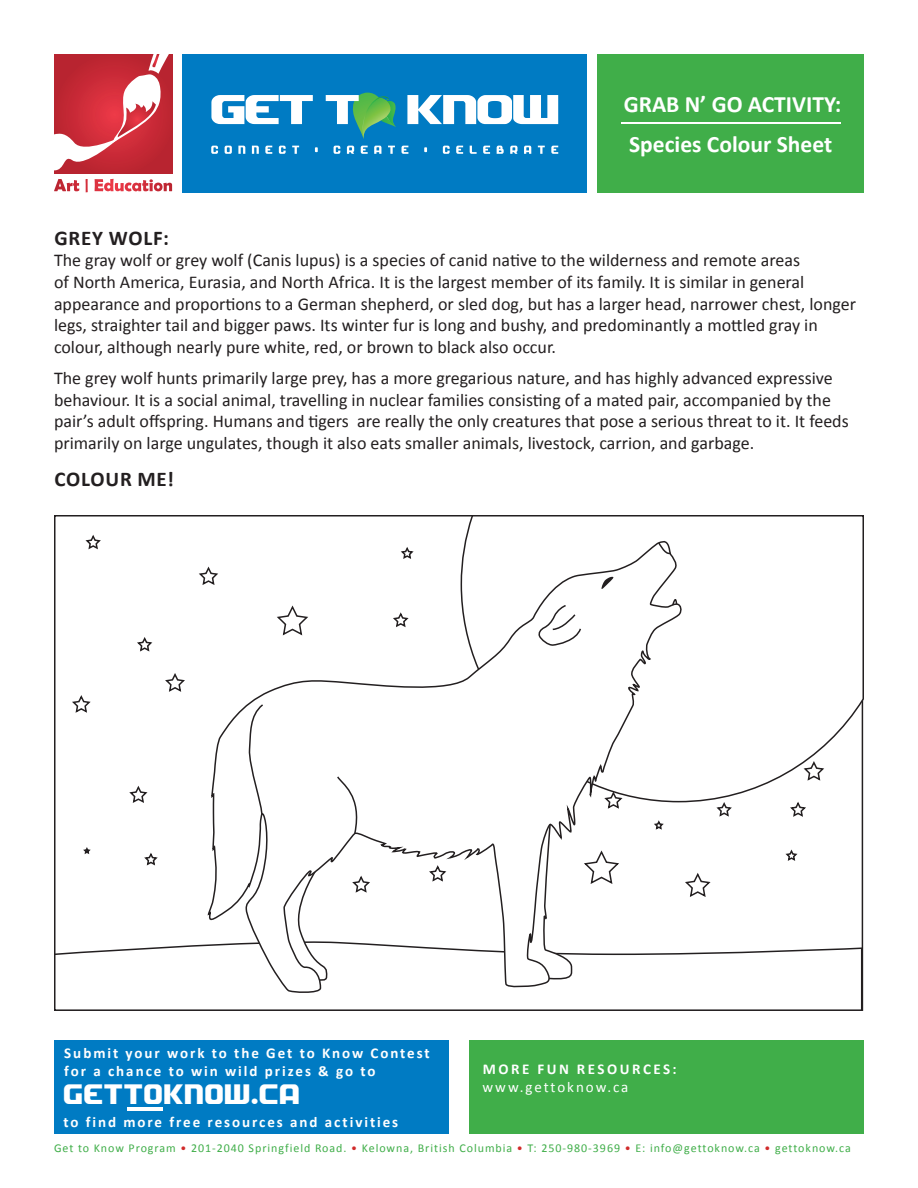
<style>
.page{position:relative;width:918px;height:1188px;background:#fff}
.page>*{position:absolute;margin:0;border:0;box-sizing:border-box;transform-origin:0 0}
.t1{font:29.25px "Soldier";color:#fff}
.t2{font:700 23.55px "Calibri";color:#fff}
.t3{font:700 21px "Calibri";letter-spacing:.04em;color:#231f20}
.t4{font:18px/21.6px "Calibri";color:#231f20}
.t5{font:700 15px "Calibri";letter-spacing:.13em;color:#fff}
.t6{font:700 15px "Calibri";letter-spacing:.17em;color:#fff}
.t7{font:15px "Calibri";letter-spacing:.125em;color:#fff}
.t8{font:12px "Calibri";letter-spacing:.08em;color:#40ae49}
.s1{color:#d12b2b}
</style>
<div class="page">
<div style="left:182px;top:54px;width:405px;height:138px;background:#007bc3"></div>
<div style="left:597px;top:54px;width:267px;height:138px;background:#40ae49"></div>
<svg style="left:54px;top:179px;width:60px;height:13px"></svg>
<hr style="left:622px;top:122px;width:219px;height:2px;background:#fff">
<svg style="left:211px;top:146px;width:7px;height:8px"></svg>
<svg style="left:225px;top:146px;width:7px;height:8px"></svg>
<svg style="left:238px;top:146px;width:7px;height:8px"></svg>
<svg style="left:252px;top:146px;width:7px;height:8px"></svg>
<svg style="left:265px;top:146px;width:7px;height:8px"></svg>
<svg style="left:279px;top:146px;width:7px;height:8px"></svg>
<svg style="left:292px;top:146px;width:7px;height:8px"></svg>
<svg style="left:315px;top:147px;width:3px;height:5px"></svg>
<svg style="left:334px;top:146px;width:6px;height:8px"></svg>
<svg style="left:347px;top:146px;width:7px;height:8px"></svg>
<svg style="left:361px;top:146px;width:7px;height:8px"></svg>
<svg style="left:374px;top:146px;width:7px;height:8px"></svg>
<svg style="left:388px;top:146px;width:7px;height:8px"></svg>
<svg style="left:402px;top:146px;width:6px;height:8px"></svg>
<svg style="left:424px;top:147px;width:3px;height:5px"></svg>
<svg style="left:443px;top:146px;width:7px;height:8px"></svg>
<svg style="left:456px;top:146px;width:7px;height:8px"></svg>
<svg style="left:470px;top:146px;width:7px;height:8px"></svg>
<svg style="left:483px;top:146px;width:7px;height:8px"></svg>
<svg style="left:497px;top:146px;width:7px;height:8px"></svg>
<svg style="left:510px;top:146px;width:7px;height:8px"></svg>
<svg style="left:524px;top:146px;width:7px;height:8px"></svg>
<svg style="left:538px;top:146px;width:7px;height:8px"></svg>
<svg style="left:551px;top:146px;width:7px;height:8px"></svg>
<svg style="left:211px;top:95px;width:102px;height:29px"></svg>
<svg style="left:326px;top:93px;width:70px;height:46px"></svg>
<svg style="left:407px;top:95px;width:151px;height:29px"></svg>
<div style="left:54px;top:54px;width:118px;height:120px;background:#b82430"></div>
<svg style="left:54px;top:54px;width:115px;height:117px"></svg>
<div style="left:469px;top:1040px;width:395px;height:94px;background:#40ae49"></div>
<div style="left:54px;top:1040px;width:395px;height:94px;background:#007bc3"></div>
<hr style="left:127px;top:1107px;width:36px;height:4px;background:#fff">
<svg style="left:54px;top:939px;width:809px;height:72px"></svg>
<svg style="left:460px;top:515px;width:404px;height:288px"></svg>
<svg style="left:206px;top:538px;width:478px;height:457px"></svg>
<svg style="left:657px;top:541px;width:15px;height:14px"></svg>
<svg style="left:602px;top:576px;width:12px;height:15px"></svg>
<svg style="left:248px;top:597px;width:430px;height:238px"></svg>
<svg style="left:199px;top:566px;width:21px;height:20px"></svg>
<svg style="left:275px;top:605px;width:35px;height:32px"></svg>
<svg style="left:137px;top:637px;width:16px;height:15px"></svg>
<svg style="left:85px;top:535px;width:16px;height:15px"></svg>
<svg style="left:391px;top:612px;width:19px;height:17px"></svg>
<svg style="left:399px;top:546px;width:16px;height:14px"></svg>
<svg style="left:715px;top:802px;width:18px;height:15px"></svg>
<svg style="left:802px;top:761px;width:24px;height:21px"></svg>
<svg style="left:788px;top:801px;width:20px;height:16px"></svg>
<svg style="left:683px;top:872px;width:28px;height:26px"></svg>
<svg style="left:603px;top:791px;width:21px;height:19px"></svg>
<svg style="left:582px;top:850px;width:39px;height:35px"></svg>
<svg style="left:652px;top:820px;width:13px;height:11px"></svg>
<svg style="left:785px;top:849px;width:13px;height:12px"></svg>
<svg style="left:351px;top:875px;width:21px;height:19px"></svg>
<svg style="left:427px;top:865px;width:21px;height:18px"></svg>
<svg style="left:72px;top:695px;width:19px;height:18px"></svg>
<svg style="left:129px;top:786px;width:19px;height:17px"></svg>
<svg style="left:83px;top:847px;width:8px;height:7px"></svg>
<svg style="left:144px;top:852px;width:14px;height:14px"></svg>
<svg style="left:165px;top:673px;width:20px;height:19px"></svg>
<p class="t2" style="left:624px;top:89px;width:219px">GRAB N’ GO ACTIVITY:</p>
<p class="t2" style="left:629px;top:130px;width:205px">Species Colour Sheet</p>
<p class="t3" style="left:54px;top:224px;width:116px">GREY WOLF:</p>
<p class="t4" style="left:54px;top:250px;width:804px">The gray wolf or grey wolf (Canis lupus) is a species of canid native to the wilderness and remote areas<br>of North America, Eurasia, and North Africa. It is the largest member of its family. It is similar in general appearance and proportions to a German shepherd, or sled dog, but has a larger head, narrower chest, longer legs, straighter tail and bigger paws. Its winter fur is long and bushy, and predominantly a mottled gray in colour, although nearly pure white, red, or brown to black also occur.</p>
<p class="t4" style="left:54px;top:367px;width:796px">The grey wolf hunts primarily large prey, has a more gregarious nature, and has highly advanced expressive behaviour. It is a social animal, travelling in nuclear families consisting of a mated pair, accompanied by the pair’s adult offspring. Humans and tigers are really the only creatures that pose a serious threat to it. It feeds primarily on large ungulates, though it also eats smaller animals, livestock, carrion, and garbage.</p>
<p class="t3" style="left:54px;top:466px;width:121px">COLOUR ME!</p>
<p class="t5" style="left:64px;top:1043px;width:367px">Submit your work to the Get to Know Contest</p>
<p class="t5" style="left:64px;top:1061px;width:313px">for a chance to win wild prizes &amp; go to</p>
<p class="t5" style="left:63px;top:1113px;width:336px">to find more free resources and activities</p>
<p class="t6" style="left:483px;top:1059px;width:195px">MORE FUN RESOURCES:</p>
<p class="t7" style="left:483px;top:1078px;width:147px">www.gettoknow.ca</p>
<h1 class="t1" style="left:63px;top:1076px;width:238px">GETTOKNOW.CA</h1>
<p class="t8" style="left:54px;top:1140px;width:798px">Get to Know Program <span class="s1">•</span> 201-2040 Springfield Road. <span class="s1">•</span> Kelowna, British Columbia <span class="s1">•</span> T: 250-980-3969 <span class="s1">•</span> E: info@gettoknow.ca <span class="s1">•</span> gettoknow.ca</p>
</div>
